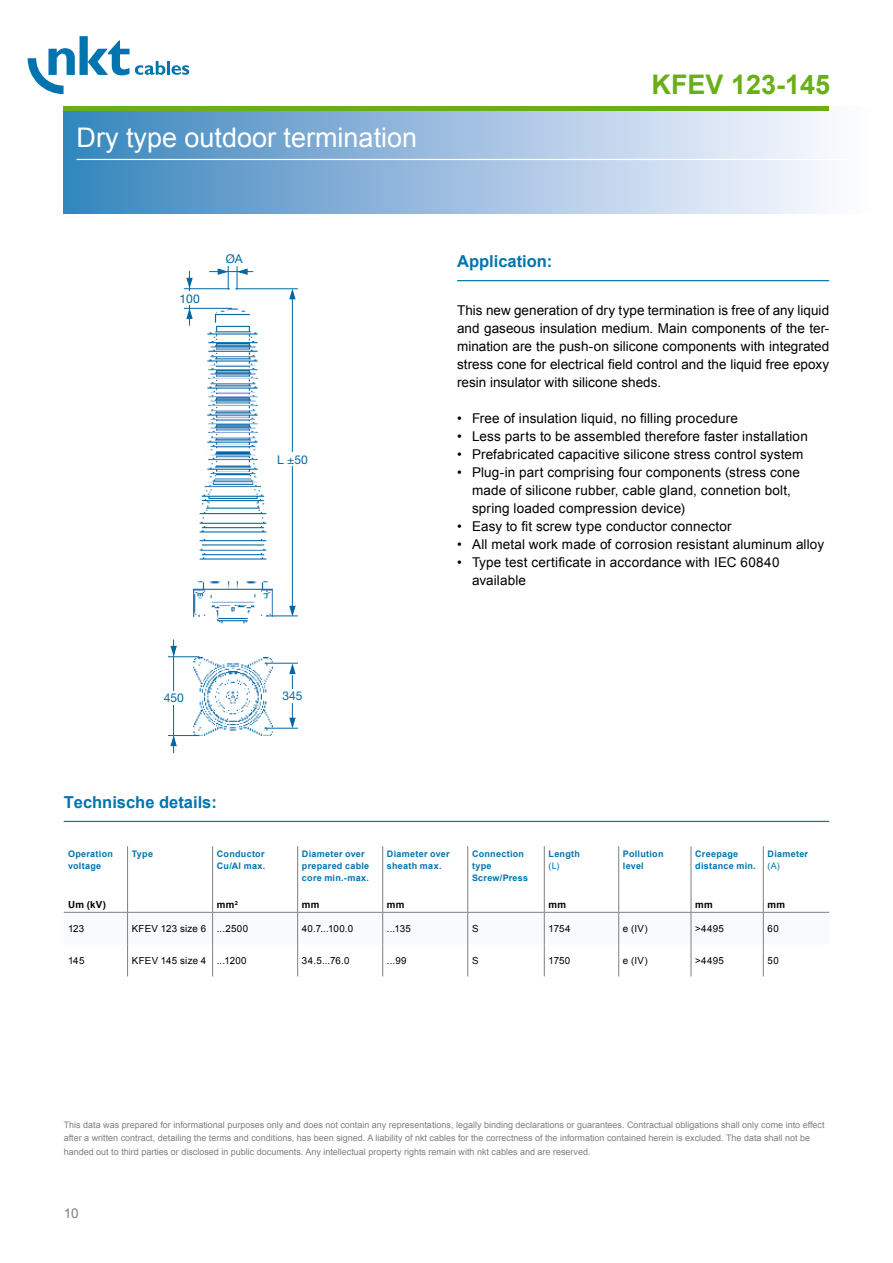
<style>
.page{position:relative;width:893px;height:1263px;background:#fff}
.page>*{position:absolute;margin:0;border:0;box-sizing:border-box;transform-origin:0 0}
.t1{font:27px "Arial";color:#fff}
.t2{font:700 27px "Arial";color:#68b016}
.t3{font:700 16.5px "Arial";color:#0074af}
.t4{font:13.5px/18px "Arial";letter-spacing:.01em;color:#000}
.t5{font:13.5px "Arial";color:#7f7f7e}
.t6{font:12px "Helvetica Neue LT";color:#0067a4}
.t7{font:9.75px "Arial";letter-spacing:.025em;color:#000}
.t8{font:700 9.75px "Arial";letter-spacing:.03em;color:#000}
.t9{font:9px/13.5px "Arial";color:#7f7f7e}
.t10{font:700 9px/12px "Arial";letter-spacing:.03em;color:#0074af}
.t11{font:9px "Arial";color:#0074af}
</style>
<div class="page">
<div style="left:64px;top:106px;width:808px;height:108px;background:linear-gradient(to right,#3b85be,#fffdff)"></div>
<div style="left:64px;top:106px;width:765px;height:5px;background:#68b016"></div>
<hr style="left:77px;top:159px;width:773px;height:1px;background:#fff">
<svg style="left:28px;top:36px;width:137px;height:58px"></svg>
<hr style="left:167px;top:61px;width:3px;height:14px;background:#0074af">
<svg style="left:171px;top:65px;width:18px;height:10px"></svg>
<hr style="left:457px;top:280px;width:372px;height:1px;background:#0074af">
<hr style="left:64px;top:821px;width:765px;height:1px;background:#0074af">
<svg style="left:64px;top:846px;width:765px;height:130px"></svg>
<svg style="left:64px;top:913px;width:765px;height:31px"></svg>
<hr style="left:127px;top:846px;width:1px;height:66px;background:#7f7f7e">
<hr style="left:212px;top:846px;width:1px;height:66px;background:#7f7f7e">
<hr style="left:297px;top:846px;width:1px;height:66px;background:#7f7f7e">
<hr style="left:382px;top:846px;width:1px;height:66px;background:#7f7f7e">
<hr style="left:467px;top:846px;width:1px;height:66px;background:#7f7f7e">
<hr style="left:544px;top:846px;width:1px;height:66px;background:#7f7f7e">
<hr style="left:618px;top:846px;width:1px;height:66px;background:#7f7f7e">
<hr style="left:127px;top:913px;width:1px;height:31px;background:#7f7f7e">
<hr style="left:212px;top:913px;width:1px;height:31px;background:#7f7f7e">
<hr style="left:297px;top:913px;width:1px;height:31px;background:#7f7f7e">
<hr style="left:382px;top:913px;width:1px;height:31px;background:#7f7f7e">
<hr style="left:467px;top:913px;width:1px;height:31px;background:#7f7f7e">
<hr style="left:544px;top:913px;width:1px;height:31px;background:#7f7f7e">
<hr style="left:618px;top:913px;width:1px;height:31px;background:#7f7f7e">
<hr style="left:127px;top:944px;width:1px;height:32px;background:#7f7f7e">
<hr style="left:212px;top:944px;width:1px;height:32px;background:#7f7f7e">
<hr style="left:297px;top:944px;width:1px;height:32px;background:#7f7f7e">
<hr style="left:382px;top:944px;width:1px;height:32px;background:#7f7f7e">
<hr style="left:467px;top:944px;width:1px;height:32px;background:#7f7f7e">
<hr style="left:544px;top:944px;width:1px;height:32px;background:#7f7f7e">
<hr style="left:618px;top:944px;width:1px;height:32px;background:#7f7f7e">
<hr style="left:691px;top:913px;width:1px;height:31px;background:#7f7f7e">
<hr style="left:763px;top:913px;width:1px;height:31px;background:#7f7f7e">
<hr style="left:691px;top:944px;width:1px;height:32px;background:#7f7f7e">
<hr style="left:763px;top:944px;width:1px;height:32px;background:#7f7f7e">
<hr style="left:691px;top:846px;width:1px;height:66px;background:#7f7f7e">
<hr style="left:763px;top:846px;width:1px;height:66px;background:#7f7f7e">
<hr style="left:64px;top:912px;width:64px;height:1px;background:#7f7f7e">
<hr style="left:128px;top:912px;width:85px;height:1px;background:#7f7f7e">
<hr style="left:213px;top:912px;width:85px;height:1px;background:#7f7f7e">
<hr style="left:298px;top:912px;width:85px;height:1px;background:#7f7f7e">
<hr style="left:383px;top:912px;width:85px;height:1px;background:#7f7f7e">
<hr style="left:468px;top:912px;width:76px;height:1px;background:#7f7f7e">
<hr style="left:544px;top:912px;width:75px;height:1px;background:#7f7f7e">
<hr style="left:619px;top:912px;width:72px;height:1px;background:#7f7f7e">
<hr style="left:691px;top:912px;width:72px;height:1px;background:#7f7f7e">
<hr style="left:763px;top:912px;width:66px;height:1px;background:#7f7f7e">
<img style="left:193px;top:289px;width:81px;height:447px">
<svg style="left:288px;top:289px;width:9px;height:11px"></svg>
<svg style="left:288px;top:605px;width:9px;height:11px"></svg>
<hr style="left:292px;top:293px;width:1px;height:317px;background:#0067a4">
<hr style="left:235px;top:288px;width:63px;height:1px;background:#0067a4">
<hr style="left:266px;top:616px;width:32px;height:1px;background:#0067a4">
<div style="left:276px;top:453px;width:33px;height:13px;background:#fff"></div>
<svg style="left:186px;top:309px;width:8px;height:11px"></svg>
<svg style="left:186px;top:277px;width:7px;height:10px"></svg>
<hr style="left:189px;top:271px;width:1px;height:55px;background:#0067a4">
<hr style="left:184px;top:288px;width:46px;height:1px;background:#0067a4">
<hr style="left:184px;top:308px;width:48px;height:1px;background:#0067a4">
<div style="left:173px;top:291px;width:33px;height:14px;background:#fff"></div>
<hr style="left:209px;top:271px;width:44px;height:1px;background:#0067a4">
<svg style="left:237px;top:266px;width:11px;height:24px"></svg>
<svg style="left:217px;top:266px;width:12px;height:24px"></svg>
<svg style="left:169px;top:736px;width:9px;height:11px"></svg>
<svg style="left:170px;top:645px;width:7px;height:11px"></svg>
<hr style="left:173px;top:639px;width:1px;height:114px;background:#0067a4">
<hr style="left:168px;top:656px;width:31px;height:1px;background:#0067a4">
<hr style="left:168px;top:735px;width:31px;height:1px;background:#0067a4">
<div style="left:157px;top:691px;width:33px;height:13px;background:#fff"></div>
<svg style="left:289px;top:664px;width:7px;height:11px"></svg>
<hr style="left:265px;top:663px;width:33px;height:1px;background:#0067a4">
<svg style="left:288px;top:717px;width:9px;height:11px"></svg>
<hr style="left:265px;top:728px;width:33px;height:1px;background:#0067a4">
<hr style="left:292px;top:675px;width:1px;height:43px;background:#0067a4">
<div style="left:276px;top:689px;width:33px;height:13px;background:#fff"></div>
<h1 class="t1" style="left:77px;top:120px;width:342px">Dry type outdoor termination</h1>
<p class="t6" style="left:180px;top:291px;width:22px">100</p>
<p class="t6" style="left:226px;top:251px;width:18px">ØA</p>
<p class="t6" style="left:277px;top:452px;width:32px">L ±50</p>
<p class="t3" style="left:457px;top:250px;width:97px">Application:</p>
<h1 class="t2" style="left:652px;top:67px;width:180px">KFEV 123-145</h1>
<p class="t4" style="left:457px;top:301px;width:374px;text-align:justify">This new generation of dry type termination is free of any liquid and gaseous insulation medium. Main components of the ter&shy;mination are the push-on silicone components with integrated stress cone for electrical field control and the liquid free epoxy resin insulator with silicone sheds.</p>
<p class="t4" style="left:457px;top:409px;width:282px">• Free of insulation liquid, no filling procedure</p>
<p class="t4" style="left:457px;top:427px;width:352px">• Less parts to be assembled therefore faster installation</p>
<p class="t4" style="left:457px;top:445px;width:348px">• Prefabricated capacitive silicone stress control system</p>
<p class="t4" style="left:472px;top:463px;width:329px;text-indent:-15px">• Plug-in part comprising four components (stress cone made of silicone rubber, cable gland, connetion bolt, spring loaded compression device)</p>
<p class="t4" style="left:457px;top:517px;width:276px">• Easy to fit screw type conductor connector</p>
<p class="t4" style="left:457px;top:535px;width:369px">• All metal work made of corrosion resistant aluminum alloy</p>
<p class="t4" style="left:472px;top:553px;width:309px;text-indent:-15px">• Type test certificate in accordance with IEC 60840 available</p>
<p class="t6" style="left:164px;top:691px;width:22px">450</p>
<p class="t6" style="left:282px;top:689px;width:22px">345</p>
<p class="t3" style="left:64px;top:791px;width:155px">Technische details:</p>
<p class="t10" style="left:68px;top:848px;width:46px">Operation voltage</p>
<p class="t8" style="left:68px;top:898px;width:40px">Um (kV)</p>
<p class="t10" style="left:132px;top:848px;width:23px">Type</p>
<p class="t10" style="left:217px;top:848px;width:50px">Conductor<br>Cu/Al max.</p>
<p class="t8" style="left:217px;top:898px;width:23px">mm<sup>2</sup></p>
<p class="t10" style="left:302px;top:848px;width:69px">Diameter over prepared cable core min.-max.</p>
<p class="t8" style="left:302px;top:898px;width:19px">mm</p>
<p class="t10" style="left:387px;top:848px;width:64px">Diameter over sheath max.</p>
<p class="t8" style="left:387px;top:898px;width:19px">mm</p>
<p class="t10" style="left:472px;top:848px;width:58px">Connection type<br>Screw/Press</p>
<p class="t10" style="left:549px;top:848px;width:33px">Length</p>
<p class="t11" style="left:549px;top:860px;width:13px">(L)</p>
<p class="t8" style="left:549px;top:898px;width:19px">mm</p>
<p class="t10" style="left:623px;top:848px;width:42px">Pollution level</p>
<p class="t10" style="left:695px;top:848px;width:62px">Creepage distance min.</p>
<p class="t8" style="left:695px;top:898px;width:19px">mm</p>
<p class="t10" style="left:767px;top:848px;width:42px">Diameter</p>
<p class="t11" style="left:767px;top:860px;width:14px">(A)</p>
<p class="t8" style="left:767px;top:898px;width:19px">mm</p>
<p class="t7" style="left:68px;top:922px;width:18px">123</p>
<p class="t7" style="left:132px;top:922px;width:118px">KFEV 123 size 6 ...2500</p>
<p class="t7" style="left:302px;top:922px;width:53px">40.7...100.0</p>
<p class="t7" style="left:387px;top:922px;width:25px">...135</p>
<p class="t7" style="left:472px;top:922px;width:8px">S</p>
<p class="t7" style="left:549px;top:922px;width:23px">1754</p>
<p class="t7" style="left:623px;top:922px;width:26px">e (IV)</p>
<p class="t7" style="left:695px;top:922px;width:30px">&gt;4495</p>
<p class="t7" style="left:767px;top:922px;width:13px">60</p>
<p class="t7" style="left:68px;top:954px;width:18px">145</p>
<p class="t7" style="left:132px;top:954px;width:116px">KFEV 145 size 4 ...1200</p>
<p class="t7" style="left:302px;top:954px;width:49px">34.5...76.0</p>
<p class="t7" style="left:387px;top:954px;width:21px">...99</p>
<p class="t7" style="left:472px;top:954px;width:8px">S</p>
<p class="t7" style="left:549px;top:954px;width:23px">1750</p>
<p class="t7" style="left:623px;top:954px;width:26px">e (IV)</p>
<p class="t7" style="left:695px;top:954px;width:30px">&gt;4495</p>
<p class="t7" style="left:767px;top:954px;width:13px">50</p>
<p class="t9" style="left:64px;top:1118px;width:762px">This data was prepared for informational purposes only and does not contain any representations, legally binding declarations or guarantees. Contractual obligations shall only come into effect after a written contract, detailing the terms and conditions, has been signed. A liability of nkt cables for the correctness of the information contained herein is excluded. The data shall not be handed out to third parties or disclosed in public documents. Any intellectual property rights remain with nkt cables and are reserved.</p>
<p class="t5" style="left:64px;top:1204px;width:16px">10</p>
</div>
